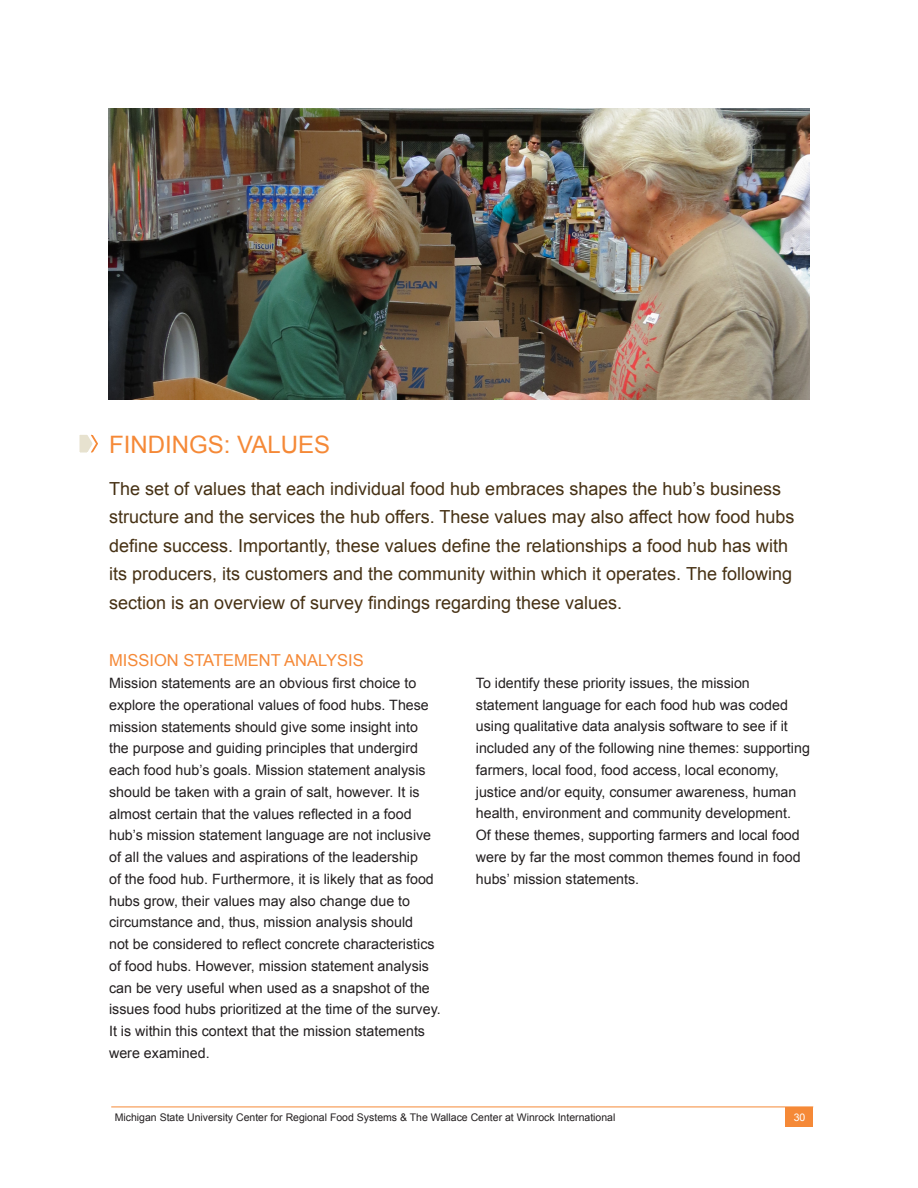
<style>
.page{position:relative;width:918px;height:1188px;background:#fff}
.page>*{position:absolute;margin:0;border:0;box-sizing:border-box;transform-origin:0 0}
.t1{font:24px "Arial";color:#f58937}
.Intro_Copy___Brown{font:18px/28.5px "Arial";color:#463114}
.t2{font:16.5px "Arial";color:#f58937}
.Body_Copy___Black{font:14.25px/21.8px "Arial";color:#231f20}
.t3{font:10.5px "Arial";color:#231f20}
.t4{font:10.5px "Arial";color:#fff}
</style>
<div class="page">
<img style="left:108px;top:108px;width:702px;height:292px">
<svg style="left:79px;top:434px;width:19px;height:19px"></svg>
<hr style="left:111px;top:1107px;width:702px;height:1px;background:#f58937">
<div style="left:786px;top:1107px;width:27px;height:20px;background:#f58937"></div>
<h2 class="t1" style="left:109px;top:429px;width:222px">FINDINGS: VALUES</h2>
<p class="Intro_Copy___Brown" style="left:109px;top:474px;width:687px">The set of values that each individual food hub embraces shapes the hub’s business structure and the services the hub offers. These values may also affect how food hubs define success. Importantly, these values define the relationships a food hub has with its producers, its customers and the community within which it operates. The following section is an overview of survey findings regarding these values.</p>
<h3 class="t2" style="left:109px;top:650px;width:256px">MISSION STATEMENT ANALYSIS</h3>
<p class="Body_Copy___Black" style="left:109px;top:672px;width:333px">Mission statements are an obvious first choice to explore the operational values of food hubs. These mission statements should give some insight into the purpose and guiding principles that undergird each food hub’s goals. Mission statement analysis should be taken with a grain of salt, however. It is almost certain that the values reflected in a food hub’s mission statement language are not inclusive of all the values and aspirations of the leadership<br>of the food hub. Furthermore, it is likely that as food hubs grow, their values may also change due to circumstance and, thus, mission analysis should<br>not be considered to reflect concrete characteristics of food hubs. However, mission statement analysis can be very useful when used as a snapshot of the issues food hubs prioritized at the time of the survey.<br>It is within this context that the mission statements were examined.</p>
<p class="Body_Copy___Black" style="left:476px;top:672px;width:336px">To identify these priority issues, the mission statement language for each food hub was coded using qualitative data analysis software to see if it included any of the following nine themes: supporting farmers, local food, food access, local economy, justice and/or equity, consumer awareness, human health, environment and community development.<br>Of these themes, supporting farmers and local food were by far the most common themes found in food hubs’ mission statements.</p>
<p class="t3" style="left:115px;top:1110px;width:502px">Michigan State University Center for Regional Food Systems &amp; The Wallace Center at Winrock International</p>
<p class="t4" style="left:794px;top:1110px;width:13px">30</p>
</div>
